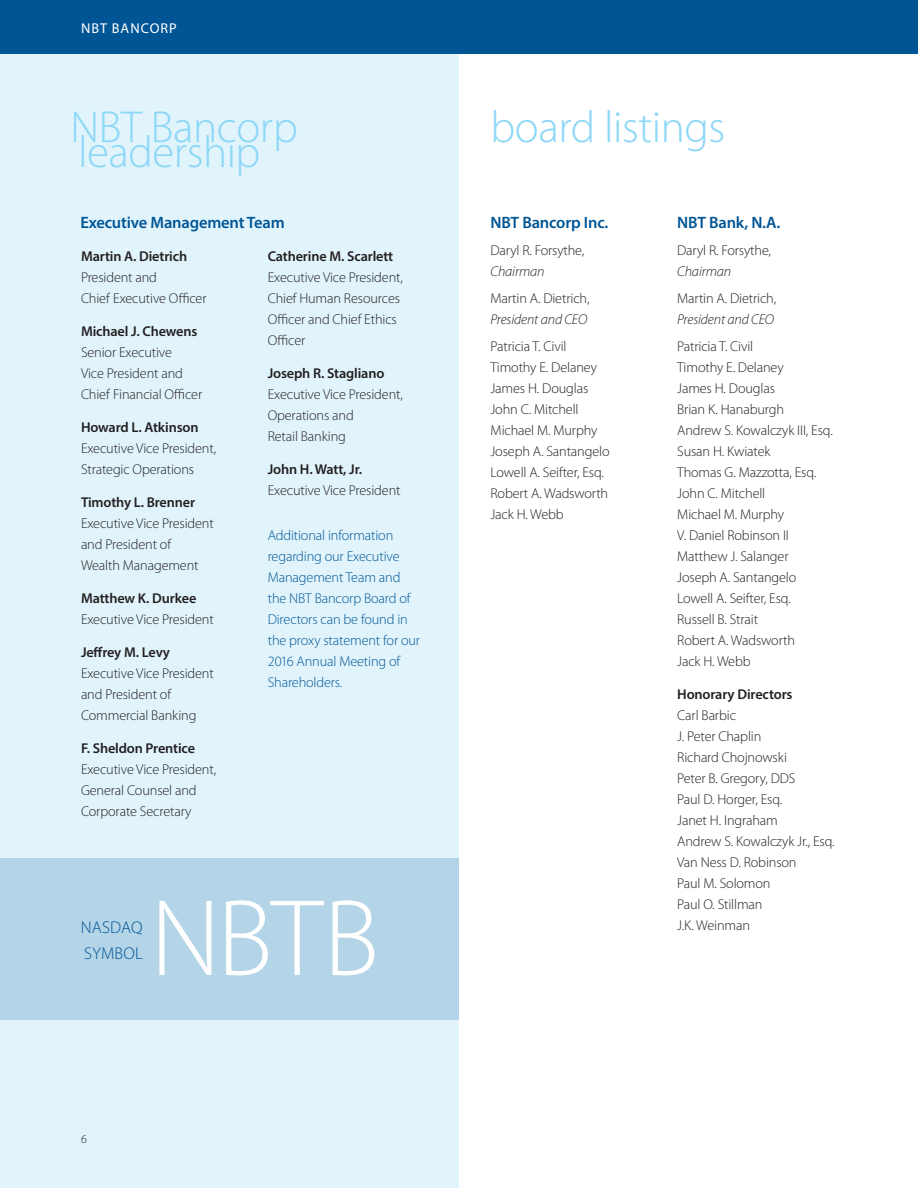
<style>
.page{position:relative;width:918px;height:1188px;background:#fff}
.page>*{position:absolute;margin:0;border:0;box-sizing:border-box;transform-origin:0 0}
.sections{font:300 109.8px "Myriad Pro";color:#fff}
.sections-2{font:300 45px "Myriad Pro";letter-spacing:-.01em;color:#8dd7f7}
.Highlights{font:300 17.1px "Myriad Pro";letter-spacing:.01em;color:#005595}
.Head{font:600 16.5px "Myriad Pro";letter-spacing:-.01em;color:#005595}
.Body{font:300 14.25px/21px "Myriad Pro";letter-spacing:-.01em;color:#231f20}
.Body-2{font:600 14.25px "Myriad Pro";letter-spacing:-.01em;color:#231f20}
.Body-3{font:300 14.25px/21px "Myriad Pro";letter-spacing:-.01em;color:#005595}
.t1{font:14.25px "Myriad Pro";letter-spacing:.07em;color:#fff}
.Body-4{font:300 12px "Myriad Pro";color:#231f20}
.s1{font-style:italic}
</style>
<div class="page">
<div style="left:0;top:0;width:918px;height:54px;background:#005595"></div>
<div style="left:0;top:54px;width:459px;height:1134px;background:#e1f4fc"></div>
<div style="left:0;top:858px;width:459px;height:162px;background:#b4d4e7"></div>
<p class="t1" style="left:81px;top:19px;width:97px">NBT BANCORP</p>
<p class="sections-2" style="left:70px;top:102px;width:229px">NBT Bancorp</p>
<p class="sections-2" style="left:78px;top:128px;width:184px">leadership</p>
<p class="Head" style="left:80px;top:212px;width:206px">Executive Management Team</p>
<p class="Body-2" style="left:81px;top:247px;width:108px">Martin A. Dietrich</p>
<p class="Body" style="left:81px;top:267px;width:127px">President and<br>Chief Executive Officer</p>
<p class="Body-2" style="left:81px;top:322px;width:118px">Michael J. Chewens</p>
<p class="Body" style="left:81px;top:342px;width:123px">Senior Executive<br>Vice President and<br>Chief Financial Officer</p>
<p class="Body-2" style="left:81px;top:418px;width:119px">Howard L. Atkinson</p>
<p class="Body" style="left:81px;top:438px;width:137px">Executive Vice President,</p>
<p class="Body" style="left:81px;top:459px;width:115px">Strategic Operations</p>
<p class="Body-2" style="left:81px;top:493px;width:116px">Timothy L. Brenner</p>
<p class="Body" style="left:81px;top:513px;width:134px">Executive Vice President and President of<br>Wealth Management</p>
<p class="Body-2" style="left:81px;top:589px;width:117px">Matthew K. Durkee</p>
<p class="Body" style="left:81px;top:609px;width:134px">Executive Vice President</p>
<p class="Body-2" style="left:81px;top:643px;width:91px">Jeffrey M. Levy</p>
<p class="Body" style="left:81px;top:663px;width:134px">Executive Vice President and President of<br>Commercial Banking</p>
<p class="Body-2" style="left:81px;top:739px;width:116px">F. Sheldon Prentice</p>
<p class="Body" style="left:81px;top:759px;width:137px">Executive Vice President,<br>General Counsel and<br>Corporate Secretary</p>
<p class="Body-2" style="left:268px;top:247px;width:127px">Catherine M. Scarlett</p>
<p class="Body" style="left:268px;top:267px;width:137px">Executive Vice President,<br>Chief Human Resources<br>Officer and Chief Ethics<br>Officer</p>
<p class="Body-2" style="left:268px;top:364px;width:118px">Joseph R. Stagliano</p>
<p class="Body" style="left:268px;top:384px;width:137px">Executive Vice President,<br>Operations and<br>Retail Banking</p>
<p class="Body-2" style="left:268px;top:460px;width:96px">John H. Watt, Jr.</p>
<p class="Body" style="left:268px;top:480px;width:134px">Executive Vice President</p>
<p class="Body-3" style="left:268px;top:525px;width:154px">Additional information regarding our Executive<br>Management Team and the NBT Bancorp Board of<br>Directors can be found in the proxy statement for our<br>2016 Annual Meeting of<br>Shareholders.</p>
<p class="Highlights" style="left:81px;top:918px;width:63px">NASDAQ</p>
<p class="Highlights" style="left:84px;top:944px;width:60px">SYMBOL</p>
<p class="sections" style="left:150px;top:878px;width:230px">NBTB</p>
<p class="Body-4" style="left:81px;top:1132px;width:7px">6</p>
<p class="sections-2" style="left:490px;top:102px;width:236px">board listings</p>
<p class="Head" style="left:490px;top:212px;width:119px">NBT Bancorp Inc.</p>
<p class="Body" style="left:490px;top:240px;width:95px">Daryl R. Forsythe,<br><span class="s1">Chairman</span></p>
<p class="Body" style="left:490px;top:288px;width:101px">Martin A. Dietrich,<br><span class="s1">President and CEO</span></p>
<p class="Body" style="left:490px;top:336px;width:78px">Patricia T. Civil</p>
<p class="Body" style="left:490px;top:357px;width:108px">Timothy E. Delaney</p>
<p class="Body" style="left:490px;top:378px;width:99px">James H. Douglas</p>
<p class="Body" style="left:490px;top:399px;width:90px">John C. Mitchell</p>
<p class="Body" style="left:490px;top:420px;width:108px">Michael M. Murphy</p>
<p class="Body" style="left:490px;top:441px;width:121px">Joseph A. Santangelo</p>
<p class="Body" style="left:490px;top:462px;width:115px">Lowell A. Seifter, Esq.</p>
<p class="Body" style="left:490px;top:483px;width:119px">Robert A. Wadsworth</p>
<p class="Body" style="left:490px;top:504px;width:75px">Jack H. Webb</p>
<p class="Head" style="left:677px;top:212px;width:105px">NBT Bank, N.A.</p>
<p class="Body" style="left:677px;top:240px;width:95px">Daryl R. Forsythe,<br><span class="s1">Chairman</span></p>
<p class="Body" style="left:677px;top:288px;width:101px">Martin A. Dietrich,<br><span class="s1">President and CEO</span></p>
<p class="Body" style="left:677px;top:336px;width:78px">Patricia T. Civil</p>
<p class="Body" style="left:677px;top:357px;width:108px">Timothy E. Delaney</p>
<p class="Body" style="left:677px;top:378px;width:99px">James H. Douglas</p>
<p class="Body" style="left:677px;top:399px;width:108px">Brian K. Hanaburgh</p>
<p class="Body" style="left:677px;top:420px;width:157px">Andrew S. Kowalczyk III, Esq.</p>
<p class="Body" style="left:677px;top:441px;width:95px">Susan H. Kwiatek</p>
<p class="Body" style="left:677px;top:462px;width:141px">Thomas G. Mazzotta, Esq.</p>
<p class="Body" style="left:677px;top:483px;width:90px">John C. Mitchell</p>
<p class="Body" style="left:677px;top:504px;width:108px">Michael M. Murphy</p>
<p class="Body" style="left:677px;top:525px;width:113px">V. Daniel Robinson II</p>
<p class="Body" style="left:677px;top:546px;width:113px">Matthew J. Salanger</p>
<p class="Body" style="left:677px;top:567px;width:121px">Joseph A. Santangelo</p>
<p class="Body" style="left:677px;top:588px;width:115px">Lowell A. Seifter, Esq.</p>
<p class="Body" style="left:677px;top:609px;width:82px">Russell B. Strait</p>
<p class="Body" style="left:677px;top:630px;width:119px">Robert A. Wadsworth</p>
<p class="Body" style="left:677px;top:651px;width:75px">Jack H. Webb</p>
<p class="Body-2" style="left:677px;top:686px;width:117px">Honorary Directors</p>
<p class="Body" style="left:677px;top:705px;width:60px">Carl Barbic</p>
<p class="Body" style="left:677px;top:726px;width:86px">J. Peter Chaplin</p>
<p class="Body" style="left:677px;top:747px;width:111px">Richard Chojnowski</p>
<p class="Body" style="left:677px;top:768px;width:120px">Peter B. Gregory, DDS</p>
<p class="Body" style="left:677px;top:789px;width:107px">Paul D. Horger, Esq.</p>
<p class="Body" style="left:677px;top:810px;width:102px">Janet H. Ingraham</p>
<p class="Body" style="left:677px;top:831px;width:159px">Andrew S. Kowalczyk Jr., Esq.</p>
<p class="Body" style="left:677px;top:852px;width:121px">Van Ness D. Robinson</p>
<p class="Body" style="left:677px;top:873px;width:95px">Paul M. Solomon</p>
<p class="Body" style="left:677px;top:894px;width:87px">Paul O. Stillman</p>
<p class="Body" style="left:677px;top:915px;width:74px">J.K. Weinman</p>
</div>
